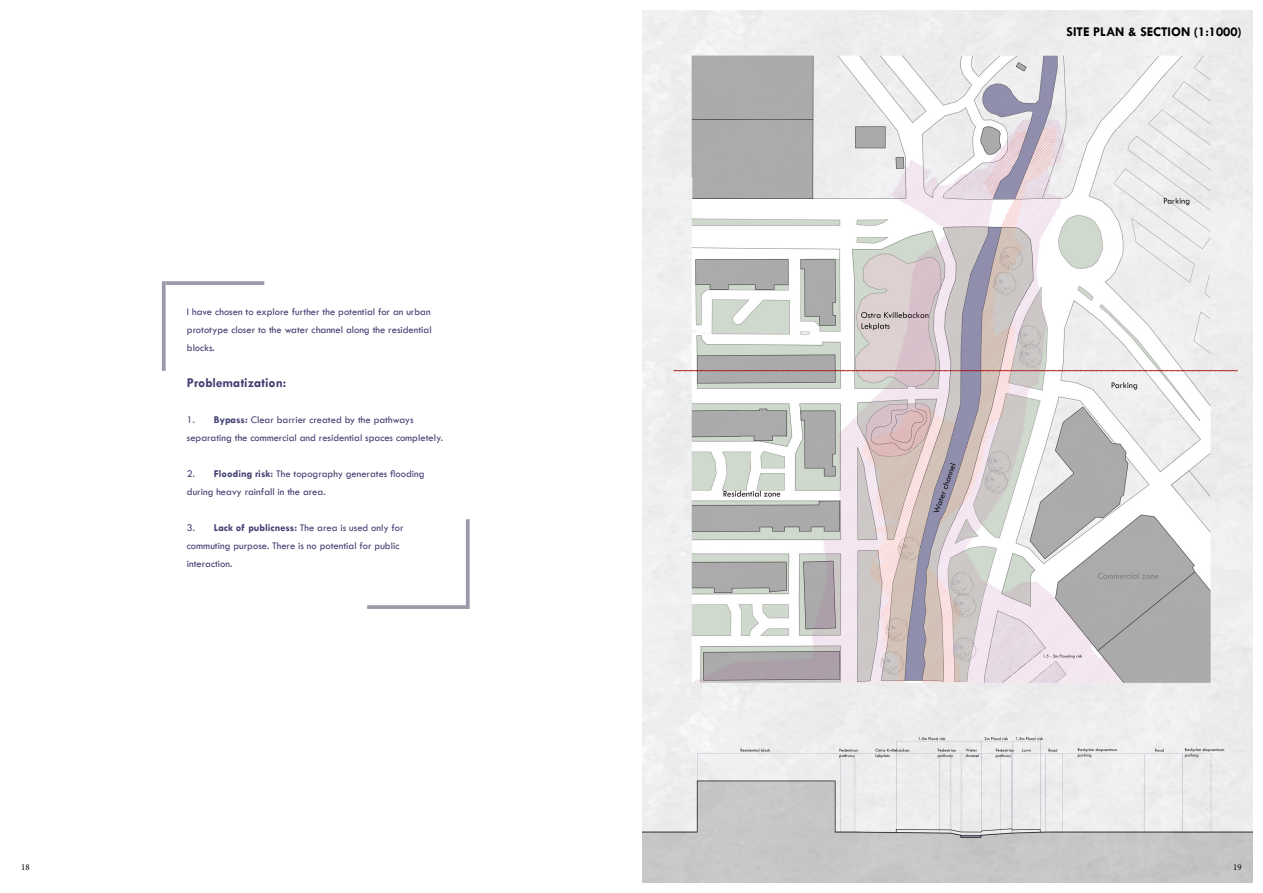
<style>
.page{position:relative;width:1263px;height:893px;background:#fff}
.page>*{position:absolute;margin:0;border:0;box-sizing:border-box;transform-origin:0 0}
.t1{font:700 13.5px "Tw Cen";color:#000}
.t2{font:700 13.5px "Tw Cen";color:#403e70}
.t3{font:10.5px/18px "Tw Cen";color:#403e70}
.t4{font:9px "Minion Pro";color:#000}
.s1{font-weight:700}
</style>
<div class="page">
<img style="left:642px;top:11px;width:610px;height:871px">
<svg style="left:162px;top:281px;width:4px;height:90px"></svg>
<svg style="left:166px;top:281px;width:98px;height:4px"></svg>
<svg style="left:466px;top:519px;width:4px;height:90px"></svg>
<svg style="left:367px;top:605px;width:99px;height:4px"></svg>
<p class="t3" style="left:187px;top:303px;width:246px;text-align:justify">I have chosen to explore further the potential for an urban prototype closer to the water channel along the residential blocks.</p>
<p class="t2" style="left:187px;top:375px;width:101px">Problematization:</p>
<p class="t3" style="left:187px;top:411px;width:258px">1. <span class="s1">Bypass:</span> Clear barrier created by the pathways separating the commercial and residential spaces completely.</p>
<p class="t3" style="left:187px;top:465px;width:239px">2. <span class="s1">Flooding risk:</span> The topography generates flooding during heavy rainfall in the area.</p>
<p class="t3" style="left:187px;top:519px;width:218px">3. <span class="s1">Lack of publicness:</span> The area is used only for commuting purpose. There is no potential for public interaction.</p>
<p class="t1" style="left:1066px;top:24px;width:177px">SITE PLAN &amp; SECTION (1:1000)</p>
<p class="t4" style="left:21px;top:861px;width:10px">18</p>
<p class="t4" style="left:1233px;top:861px;width:10px">19</p>
</div>
